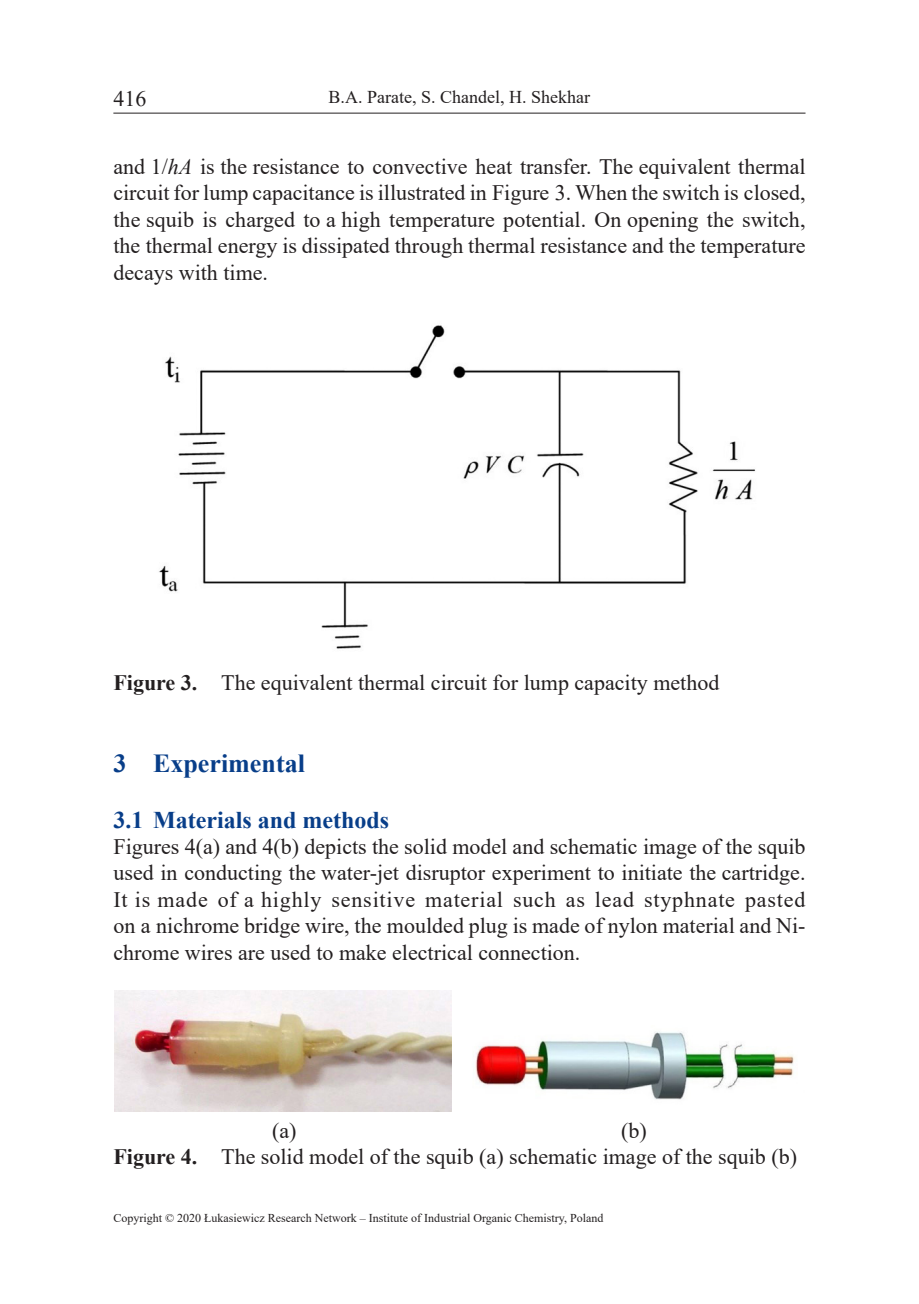
<style>
.page{position:relative;width:919px;height:1304px;background:#fff}
.page>*{position:absolute;margin:0;border:0;box-sizing:border-box;transform-origin:0 0}
.Podtytul{font:700 26px "Times New Roman";color:#083e89}
.Podtytul_2{font:700 24px "Times New Roman";color:#083e89}
.Glowny_bez_wciecia{font:22px/26.4px "Times New Roman";color:#231f20;text-align:justify}
.Glowny{font:22px/26.4px "Times New Roman";color:#231f20;text-align:justify}
.Tabela{font:22px "Times New Roman";color:#231f20}
.RYS{font:22px "Times New Roman";color:#231f20}
.t1{font:18px "Times New Roman";color:#231f20}
.t2{font:12px "Times New Roman";color:#231f20}
.s1{font-style:italic}
.s2{font-weight:700}
</style>
<div class="page">
<hr style="left:113px;top:113px;width:692px;height:1px;background:#231f20">
<img style="left:159px;top:325px;width:596px;height:324px">
<img style="left:114px;top:990px;width:337px;height:122px">
<img style="left:475px;top:1031px;width:319px;height:69px">
<p class="Glowny_bez_wciecia" style="left:113px;top:84px;width:34px">416</p>
<p class="t1" style="left:328px;top:84px;width:263px">B.A. Parate, S. Chandel, H. Shekhar</p>
<p class="Glowny" style="left:113px;top:153px;width:693px">and 1/<span class="s1">hA</span> is the resistance to convective heat transfer. The equivalent thermal circuit for lump capacitance is illustrated in Figure 3. When the switch is closed, the squib is charged to a high temperature potential. On opening the switch, the thermal energy is dissipated through thermal resistance and the temperature decays with time.</p>
<p class="Tabela" style="left:113px;top:667px;width:607px"><span class="s2">Figure 3.</span> The equivalent thermal circuit for lump capacity method</p>
<p class="Podtytul" style="left:113px;top:745px;width:193px">3 Experimental</p>
<p class="Podtytul_2" style="left:113px;top:802px;width:277px">3.1 Materials and methods</p>
<p class="Glowny_bez_wciecia" style="left:113px;top:833px;width:693px">Figures 4(a) and 4(b) depicts the solid model and schematic image of the squib used in conducting the water-jet disruptor experiment to initiate the cartridge.<br>It is made of a highly sensitive material such as lead styphnate pasted on a nichrome bridge wire, the moulded plug is made of nylon material and Ni&shy;chrome wires are used to make electrical connection.</p>
<p class="RYS" style="left:272px;top:1115px;width:26px">(a)</p>
<p class="RYS" style="left:621px;top:1115px;width:27px">(b)</p>
<p class="Tabela" style="left:113px;top:1141px;width:685px"><span class="s2">Figure 4.</span> The solid model of the squib (a) schematic image of the squib (b)</p>
<p class="t2" style="left:113px;top:1209px;width:491px">Copyright © 2020 Łukasiewicz Research Network – Institute of Industrial Organic Chemistry, Poland</p>
</div>
